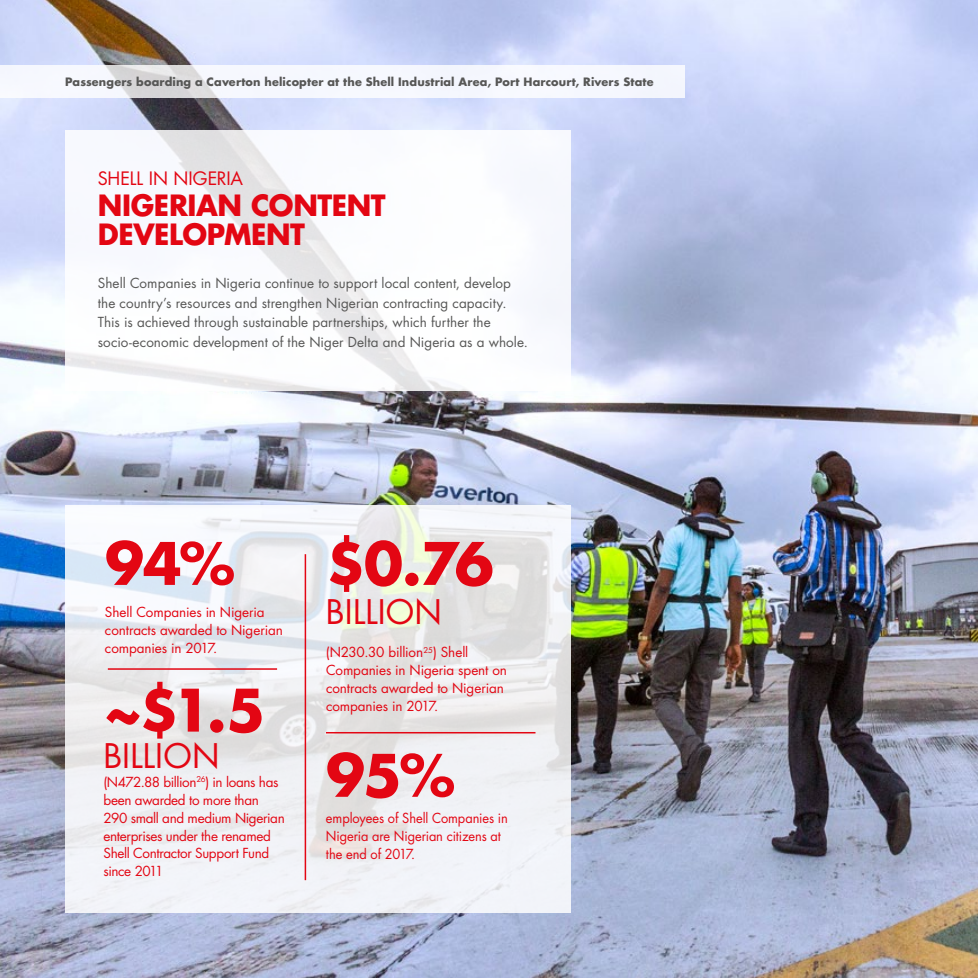
<style>
.page{position:relative;width:978px;height:978px;background:#fff}
.page>*{position:absolute;margin:0;border:0;box-sizing:border-box;transform-origin:0 0}
.t1{font:700 57px "Futura Std";color:#e30613}
.t2{font:33px "Futura Std";letter-spacing:.005em;color:#e30613}
.t3{font:700 28.5px/28.5px "Futura Std";letter-spacing:-.015em;color:#e30613}
.t4{font:18px "Futura Std";letter-spacing:-.005em;color:#e30613}
.t5{font:13.5px/18px "Futura Std";letter-spacing:-.015em;color:#e30613}
.t6{font:13.5px/19.5px "Futura Std";letter-spacing:.005em;color:#575756}
.t7{font:13.5px/18px "Futura Std";letter-spacing:-.015em;color:#e30613;scale:.95 1}
.t8{font:700 11.25px "Futura Std";letter-spacing:.015em;color:#575756}
</style>
<div class="page">
<img style="left:0;top:0;width:978px;height:978px">
<svg style="left:65px;top:130px;width:505px;height:261px"></svg>
<svg style="left:65px;top:505px;width:505px;height:408px;fill:#f0f1f4"></svg>
<hr style="left:305px;top:554px;width:1px;height:326px;background:#e30613">
<hr style="left:108px;top:668px;width:169px;height:2px;background:#e30613">
<hr style="left:326px;top:732px;width:209px;height:1px;background:#e30613">
<svg style="left:0;top:65px;width:685px;height:33px;fill:#f6f8fe"></svg>
<p class="t8" style="left:65px;top:74px;width:590px">Passengers boarding a Caverton helicopter at the Shell Industrial Area, Port Harcourt, Rivers State</p>
<h3 class="t4" style="left:98px;top:167px;width:147px">SHELL IN NIGERIA</h3>
<h3 class="t3" style="left:98px;top:191px;width:289px">NIGERIAN CONTENT<br>DEVELOPMENT</h3>
<p class="t6" style="left:98px;top:274px;width:432px">Shell Companies in Nigeria continue to support local content, develop the country’s resources and strengthen Nigerian contracting capacity.<br>This is achieved through sustainable partnerships, which further the socio-economic development of the Niger Delta and Nigeria as a whole.</p>
<h1 class="t1" style="left:105px;top:526px;width:131px">94%</h1>
<h1 class="t1" style="left:326px;top:526px;width:169px">$0.76</h1>
<h2 class="t2" style="left:326px;top:591px;width:118px">BILLION</h2>
<p class="t5" style="left:326px;top:644px;width:183px">(N230.30 billion<sup>25</sup>) Shell<br>Companies in Nigeria spent on contracts awarded to Nigerian companies in 2017.</p>
<p class="t5" style="left:105px;top:604px;width:179px">Shell Companies in Nigeria contracts awarded to Nigerian companies in 2017.</p>
<h1 class="t1" style="left:103px;top:672px;width:163px">~$1.5</h1>
<h2 class="t2" style="left:103px;top:734px;width:118px">BILLION</h2>
<h1 class="t1" style="left:326px;top:737px;width:131px">95%</h1>
<p class="t7" style="left:326px;top:809px;width:193px">employees of Shell Companies in<br>Nigeria are Nigerian citizens at the end of 2017.</p>
<p class="t5" style="left:103px;top:773px;width:183px">(N472.88 billion<sup>26</sup>) in loans has been awarded to more than<br>290 small and medium Nigerian enterprises under the renamed<br>Shell Contractor Support Fund since 2011</p>
</div>
